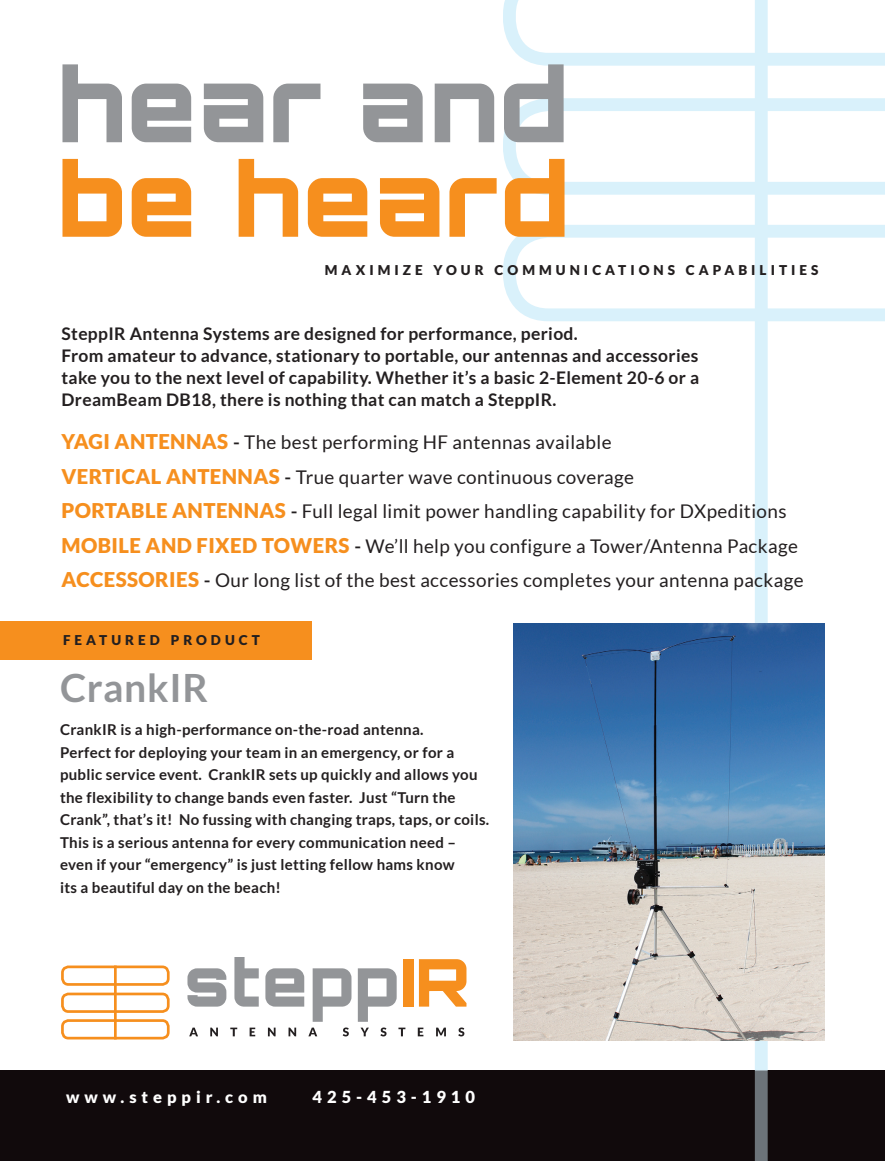
<style>
.page{position:relative;width:885px;height:1161px;background:#fff}
.page>*{position:absolute;margin:0;border:0;box-sizing:border-box;transform-origin:0 0}
.t1{font:900 101.1px "Orbitron";letter-spacing:.02em;color:#939598}
.t2{font:900 101.1px "Orbitron";letter-spacing:.02em;color:#f68f1e}
.t3{font:700 39px "Lato";letter-spacing:.02em;color:#939598}
.t4{font:18.9px/34.5px "Lato";letter-spacing:.02em;color:#231f20}
.t5{font:700 17.4px/21.8px "Lato";letter-spacing:.02em;color:#231f20}
.t6{font:900 16.5px "Lato";letter-spacing:.3em;color:#fff}
.t7{font:700 15px/22.5px "Lato";letter-spacing:.02em;color:#231f20}
.t8{font:900 13.5px "Lato";letter-spacing:.3em;color:#231f20}
.s1{font-weight:900;font-size:20.4px;color:#f68f1e}
.s2{font-weight:700}
</style>
<div class="page">
<div style="left:0;top:621px;width:311px;height:39px;background:#f68f1e"></div>
<div style="left:0;top:1071px;width:884px;height:90px;background:#110a0c"></div>
<svg style="left:503px;top:0;width:381px;height:66px"></svg>
<svg style="left:503px;top:98px;width:381px;height:97px"></svg>
<svg style="left:503px;top:225px;width:381px;height:96px"></svg>
<div style="left:754px;top:0;width:13px;height:1071px;background:#d9f1fb"></div>
<svg style="left:187px;top:968px;width:39px;height:39px"></svg>
<svg style="left:234px;top:957px;width:25px;height:50px"></svg>
<svg style="left:265px;top:968px;width:39px;height:39px"></svg>
<svg style="left:312px;top:968px;width:39px;height:54px"></svg>
<svg style="left:358px;top:968px;width:38px;height:54px"></svg>
<div style="left:403px;top:959px;width:10px;height:48px;background:#f68f1e"></div>
<svg style="left:419px;top:959px;width:47px;height:48px"></svg>
<svg style="left:189px;top:1028px;width:9px;height:8px"></svg>
<svg style="left:210px;top:1028px;width:8px;height:8px"></svg>
<svg style="left:230px;top:1028px;width:7px;height:8px"></svg>
<svg style="left:249px;top:1028px;width:6px;height:8px"></svg>
<svg style="left:268px;top:1028px;width:7px;height:8px"></svg>
<svg style="left:288px;top:1028px;width:8px;height:8px"></svg>
<svg style="left:308px;top:1028px;width:9px;height:8px"></svg>
<svg style="left:342px;top:1028px;width:7px;height:8px"></svg>
<svg style="left:360px;top:1028px;width:9px;height:8px"></svg>
<svg style="left:380px;top:1028px;width:6px;height:8px"></svg>
<svg style="left:398px;top:1028px;width:7px;height:8px"></svg>
<svg style="left:417px;top:1028px;width:6px;height:8px"></svg>
<svg style="left:436px;top:1028px;width:10px;height:8px"></svg>
<svg style="left:458px;top:1028px;width:6px;height:8px"></svg>
<div style="left:61px;top:966px;width:108px;height:20px;border:3px solid #f68f1e;border-radius:6px"></div>
<div style="left:61px;top:993px;width:108px;height:20px;border:3px solid #f68f1e;border-radius:6px"></div>
<div style="left:61px;top:1019px;width:108px;height:20px;border:3px solid #f68f1e;border-radius:6px"></div>
<hr style="left:114px;top:966px;width:3px;height:73px;background:#f68f1e">
<div style="left:754px;top:1071px;width:13px;height:90px;background:#6c7379"></div>
<img style="left:513px;top:624px;width:311px;height:417px">
<h1 class="t1" style="left:57px;top:44px;width:513px">hear and</h1>
<h1 class="t2" style="left:57px;top:138px;width:514px">be heard</h1>
<p class="t8" style="left:325px;top:262px;width:495px">MAXIMIZE YOUR COMMUNICATIONS CAPABILITIES</p>
<p class="t5" style="left:61px;top:323px;width:639px">SteppIR Antenna Systems are designed for performance, period.<br>From amateur to advance, stationary to portable, our antennas and accessories take you to the next level of capability. Whether it’s a basic 2-Element 20-6 or a DreamBeam DB18, there is nothing that can match a SteppIR.</p>
<p class="t4" style="left:61px;top:425px;width:743px"><span class="s1">YAGI ANTENNAS</span> <span class="s2">-</span> The best performing HF antennas available<br><span class="s1">VERTICAL ANTENNAS</span> <span class="s2">-</span> True quarter wave continuous coverage<br><span class="s1">PORTABLE ANTENNAS</span> <span class="s2">-</span> Full legal limit power handling capability for DXpeditions <span class="s1">MOBILE AND FIXED TOWERS</span> <span class="s2">-</span> We’ll help you configure a Tower/Antenna Package <span class="s1">ACCESSORIES</span> <span class="s2">-</span> Our long list of the best accessories completes your antenna package</p>
<p class="t8" style="left:63px;top:632px;width:198px">FEATURED PRODUCT</p>
<h2 class="t3" style="left:60px;top:665px;width:150px">CrankIR</h2>
<p class="t7" style="left:60px;top:718px;width:430px">CrankIR is a high-performance on-the-road antenna.<br>Perfect for deploying your team in an emergency, or for a public service event. CrankIR sets up quickly and allows you the flexibility to change bands even faster. Just “Turn the Crank”, that’s it! No fussing with changing traps, taps, or coils.<br>This is a serious antenna for every communication need – even if your “emergency” is just letting fellow hams know<br>its a beautiful day on the beach!</p>
<p class="t6" style="left:66px;top:1087px;width:202px">www.steppir.com</p>
<p class="t6" style="left:312px;top:1087px;width:164px">425-453-1910</p>
</div>
